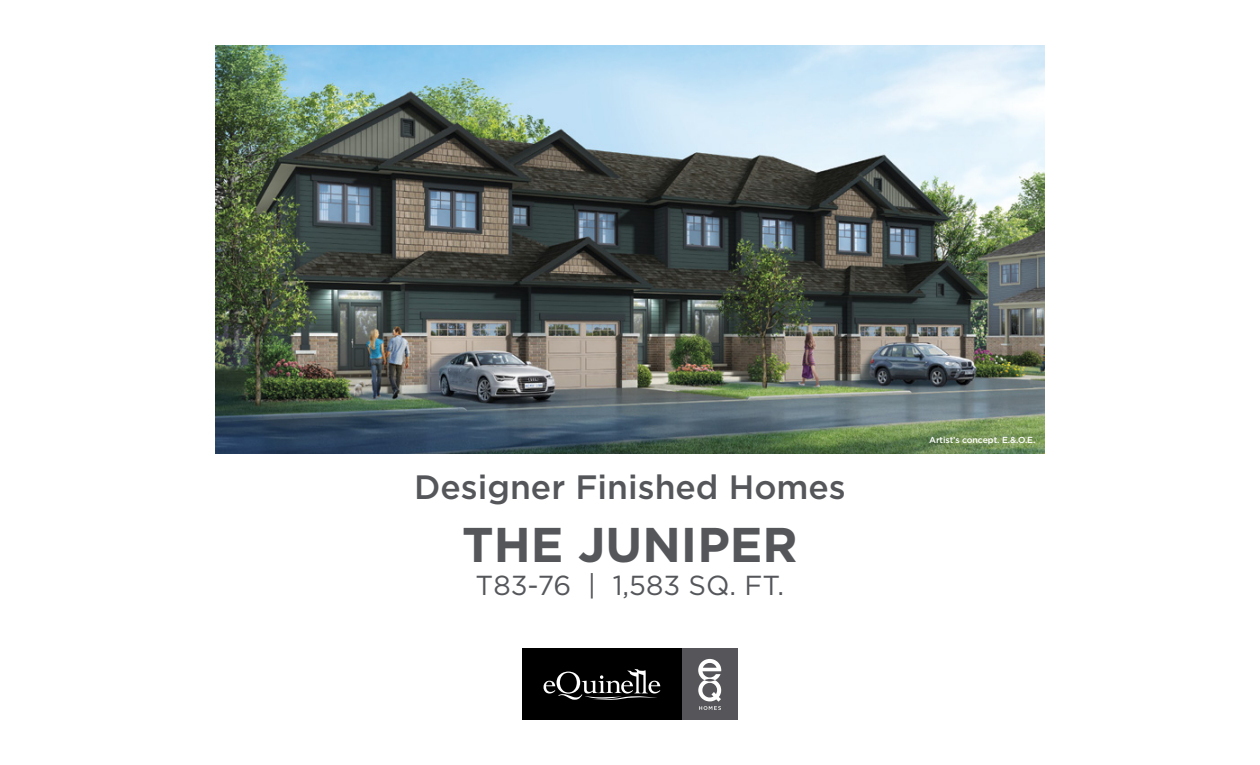
<style>
.page{position:relative;width:1260px;height:765px;background:#fff}
.page>*{position:absolute;margin:0;border:0;box-sizing:border-box;transform-origin:0 0}
.t1{font:700 48.75px "Gotham";color:#54565a}
.t2{font:500 33.75px "Gotham";color:#54565a}
.t3{font:27.5px "Gotham";color:#54565a}
.t4{font:500 8.75px "Gotham";letter-spacing:-.01em;color:#fff}
</style>
<div class="page">
<img style="left:216px;top:45px;width:828px;height:409px">
<div style="left:522px;top:649px;width:160px;height:71px;background:#000"></div>
<div style="left:682px;top:649px;width:56px;height:71px;background:#56565a"></div>
<svg style="left:698px;top:659px;width:23px;height:51px"></svg>
<svg style="left:544px;top:669px;width:116px;height:31px"></svg>
<h2 class="t2" style="left:414px;top:465px;width:433px">Designer Finished Homes</h2>
<h1 class="t1" style="left:462px;top:512px;width:337px">THE JUNIPER</h1>
<h3 class="t3" style="left:476px;top:567px;width:310px">T83-76 | 1,583 SQ. FT.</h3>
<p class="t4" style="left:929px;top:435px;width:108px">Artist’s concept. E.&amp;.O.E.</p>
</div>
